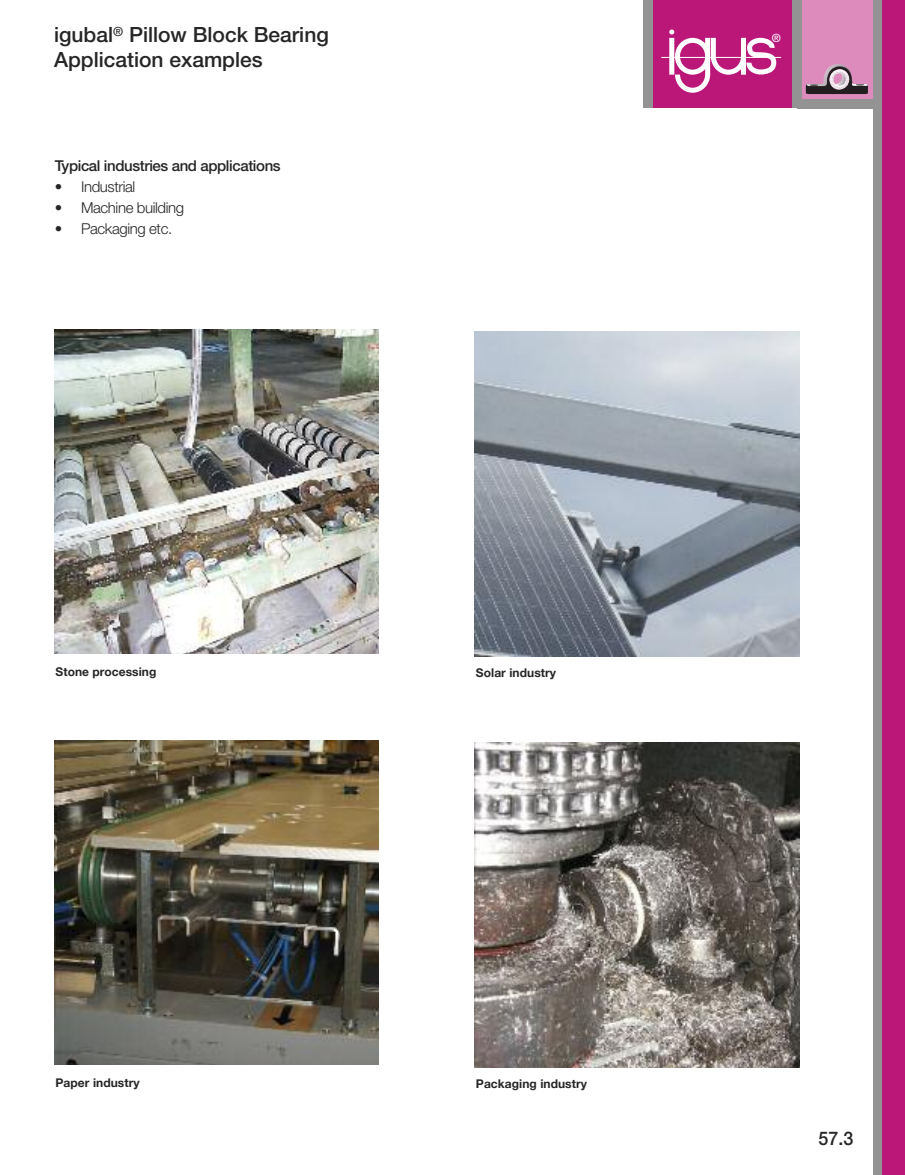
<style>
.page{position:relative;width:905px;height:1175px;background:#fff}
.page>*{position:absolute;margin:0;border:0;box-sizing:border-box;transform-origin:0 0}
.t1{font:500 21px "Helvetica Neue";color:#272627}
.t2{font:500 18.75px "Helvetica Neue";color:#272627;scale:.95 1}
.t3{font:300 15px "Helvetica Neue";letter-spacing:-.025em;color:#272627}
.t4{font:500 15px "Helvetica Neue";letter-spacing:-.025em;color:#272627}
.t5{font:700 12px "Helvetica Neue";letter-spacing:.005em;color:#272627}
.t6{font:500 11.4px "Helvetica Neue";color:#fff}
</style>
<div class="page">
<div style="left:643px;top:0;width:149px;height:108px;background:#ba1779"></div>
<svg style="left:661px;top:29px;width:120px;height:64px"></svg>
<div style="left:797px;top:0;width:81px;height:108px;background:#dd8bbc"></div>
<svg style="left:805px;top:64px;width:62px;height:30px"></svg>
<div style="left:873px;top:0;width:9px;height:1174px;background:#939393"></div>
<div style="left:792px;top:0;width:9px;height:108px;background:#939393"></div>
<div style="left:882px;top:0;width:22px;height:1174px;background:#ba1779"></div>
<div style="left:643px;top:0;width:9px;height:108px;background:#939393"></div>
<div style="left:797px;top:99px;width:81px;height:9px;background:#939393"></div>
<img style="left:54px;top:329px;width:324px;height:324px">
<img style="left:54px;top:740px;width:324px;height:324px">
<img style="left:474px;top:332px;width:325px;height:324px">
<img style="left:474px;top:743px;width:325px;height:324px">
<h1 class="t1" style="left:54px;top:27px;width:276px">igubal<sup>®</sup> Pillow Block Bearing</h1>
<p class="t6" style="left:771px;top:33px;width:11px">®</p>
<h1 class="t1" style="left:54px;top:52px;width:210px">Application examples</h1>
<p class="t4" style="left:55px;top:161px;width:227px">Typical industries and applications</p>
<p class="t3" style="left:55px;top:182px;width:82px">• Industrial</p>
<p class="t3" style="left:55px;top:203px;width:131px">• Machine building</p>
<p class="t3" style="left:55px;top:224px;width:119px">• Packaging etc.</p>
<p class="t5" style="left:56px;top:664px;width:102px">Stone processing</p>
<p class="t5" style="left:56px;top:1075px;width:86px">Paper industry</p>
<p class="t5" style="left:476px;top:665px;width:82px">Solar industry</p>
<p class="t5" style="left:476px;top:1076px;width:113px">Packaging industry</p>
<h2 class="t2" style="left:818px;top:1132px;width:38px">57.3</h2>
</div>
